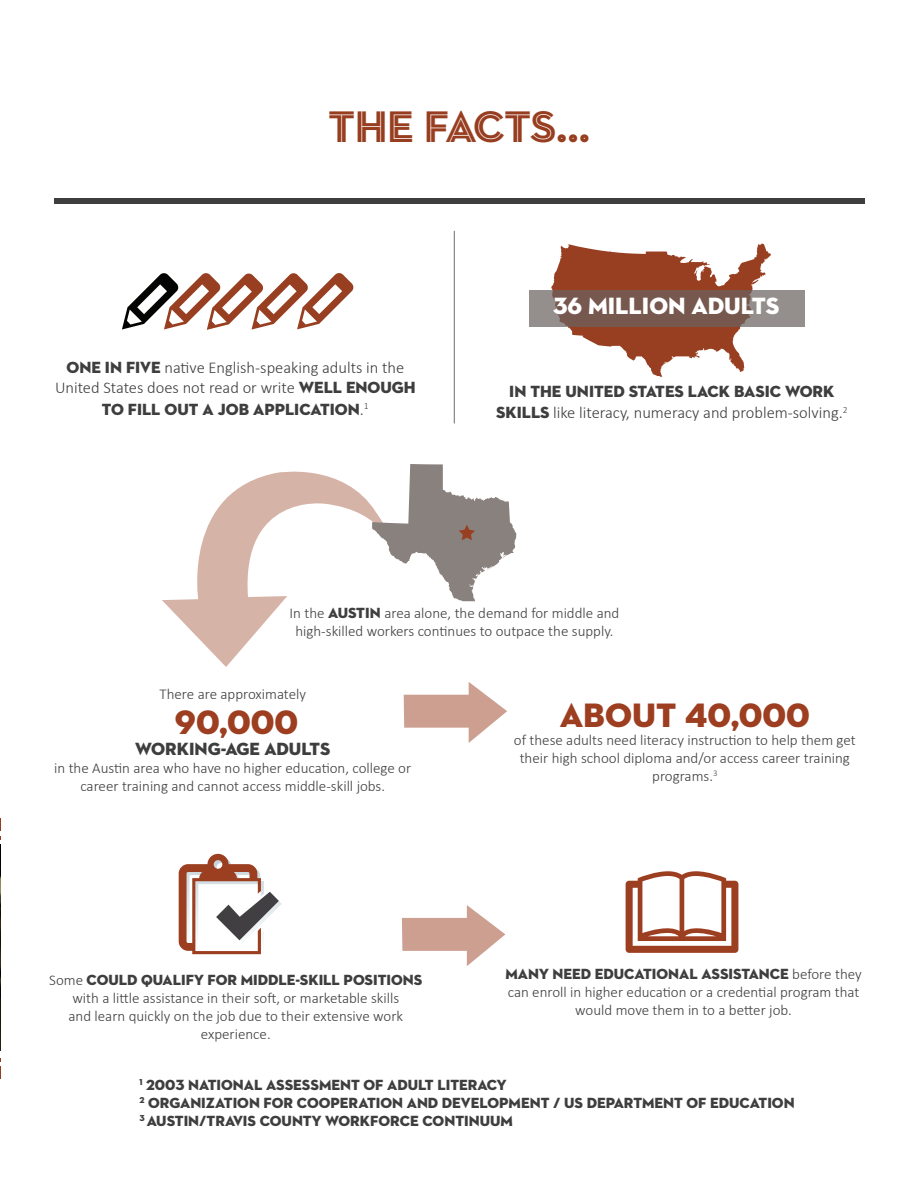
<style>
.page{position:relative;width:919px;height:1189px;background:#fff}
.page>*{position:absolute;margin:0;border:0;box-sizing:border-box;transform-origin:0 0}
.t1{font:45px "Neutraface 2 Display Inline";letter-spacing:-.005em;color:#983e20}
.t2{font:34.5px "Neutraface 2 Display Titling";color:#9c3e1f}
.t3{font:24px "Neutraface 2 Display Titling";color:#fff}
.t4{font:18px "Neutraface 2 Display Titling";color:#3e3e3f}
.t5{font:300 16.5px/19.8px "Calibri";color:#3e3e3f;text-align:center}
.t6{font:16.5px "Neutraface 2 Display Titling";color:#3e3e3f}
.t7{font:300 15px/18px "Calibri";color:#3e3e3f;text-align:center}
.t8{font:15px "Neutraface 2 Display Titling";color:#3e3e3f}
.s1{font-family:"Neutraface 2 Display Titling";font-weight:400}
.s2{font-family:"Calibri";font-weight:300}
</style>
<div class="page">
<img style="left:0;top:845px;width:1px;height:206px">
<svg style="left:0;top:818px;width:1px;height:21px"></svg>
<svg style="left:0;top:1058px;width:1px;height:21px"></svg>
<div style="left:54px;top:198px;width:810px;height:6px;background:#3e3e3f"></div>
<hr style="left:454px;top:231px;width:1px;height:192px;background:#6c6d70">
<svg style="left:122px;top:273px;width:232px;height:57px"></svg>
<svg style="left:551px;top:243px;width:220px;height:134px"></svg>
<svg style="left:529px;top:290px;width:275px;height:36px;background:#7f6860"></svg>
<svg style="left:162px;top:471px;width:210px;height:196px"></svg>
<svg style="left:372px;top:464px;width:145px;height:137px"></svg>
<svg style="left:179px;top:854px;width:103px;height:101px"></svg>
<svg style="left:626px;top:871px;width:112px;height:82px"></svg>
<svg style="left:404px;top:682px;width:103px;height:61px"></svg>
<svg style="left:402px;top:905px;width:103px;height:61px"></svg>
<p class="t1" style="left:329px;top:100px;width:263px">THE FACTS...</p>
<p class="t5" style="left:55px;top:358px;width:362px"><span class="s1">ONE IN FIVE</span> native English-speaking adults in the<br>United States does not read or write <span class="s1">WELL ENOUGH</span></p>
<p class="t6" style="left:102px;top:399px;width:268px">TO FILL OUT A JOB APPLICATION<span class="s2">.</span><sup>1</sup></p>
<p class="t3" style="left:553px;top:291px;width:228px">36 MILLION ADULTS</p>
<p class="t5" style="left:496px;top:380px;width:353px;line-height:21.6px"><span class="s1">IN THE UNITED STATES LACK BASIC WORK<br>SKILLS</span> like literacy, numeracy and problem-solving.<sup>2</sup></p>
<p class="t7" style="left:290px;top:603px;width:331px">In the <span class="s1">AUSTIN</span> area alone, the demand for middle and</p>
<p class="t7" style="left:295px;top:621px;width:320px">high-skilled workers continues to outpace the supply.</p>
<p class="t7" style="left:159px;top:685px;width:148px">There are approximately</p>
<p class="t2" style="left:175px;top:700px;width:125px">90,000</p>
<p class="t4" style="left:135px;top:738px;width:197px">WORKING-AGE ADULTS</p>
<p class="t7" style="left:54px;top:759px;width:359px">in the Austin area who have no higher education, college or career training and cannot access middle-skill jobs.</p>
<p class="t7" style="left:49px;top:970px;width:374px">Some <span class="s1">COULD QUALIFY FOR MIDDLE-SKILL POSITIONS </span>with a little assistance in their soft, or marketable skills<br>and learn quickly on the job due to their extensive work experience.</p>
<p class="t2" style="left:560px;top:693px;width:252px">ABOUT 40,000</p>
<p class="t7" style="left:514px;top:731px;width:343px">of these adults need literacy instruction to help them get their high school diploma and/or access career training programs.<sup>3</sup></p>
<p class="t7" style="left:505px;top:965px;width:358px"><span class="s1">MANY NEED EDUCATIONAL ASSISTANCE</span> before they can enroll in higher education or a credential program that would move them in to a better job.</p>
<p class="t8" style="left:139px;top:1075px;width:369px"><sup>1</sup> 2003 NATIONAL ASSESSMENT OF ADULT LITERACY</p>
<p class="t8" style="left:139px;top:1093px;width:657px"><sup>2</sup> ORGANIZATION FOR COOPERATION AND DEVELOPMENT / US DEPARTMENT OF EDUCATION</p>
<p class="t8" style="left:139px;top:1111px;width:375px"><sup>3</sup> AUSTIN/TRAVIS COUNTY WORKFORCE CONTINUUM</p>
</div>
